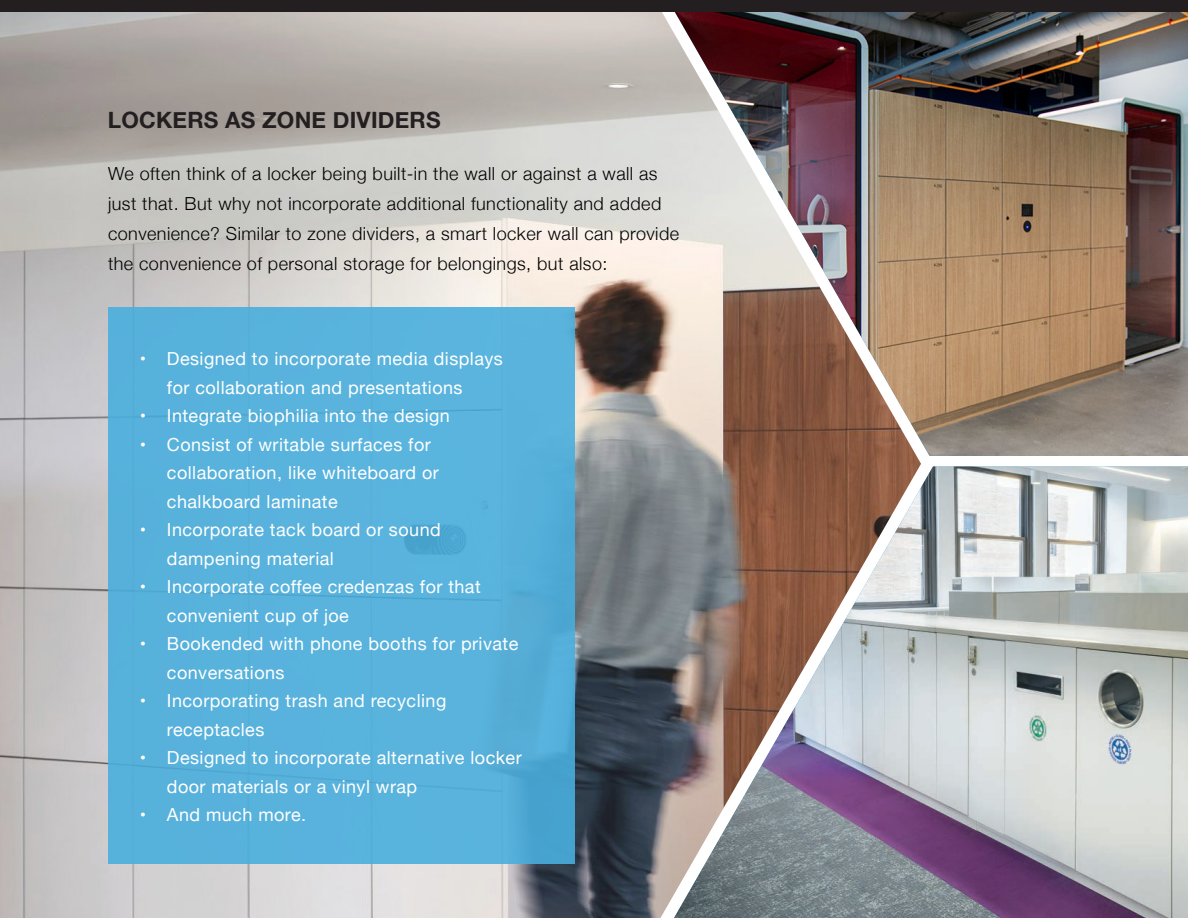
<style>
.page{position:relative;width:1188px;height:918px;background:#fff}
.page>*{position:absolute;margin:0;border:0;box-sizing:border-box;transform-origin:0 0}
.Body_Copy{font:700 22.5px "Helvetica Neue";letter-spacing:.01em;color:#231f20}
.t1{font:18px/28.5px "Helvetica Neue";letter-spacing:.025em;color:#fff}
.Body_Copy-2{font:300 18px/30px "Helvetica Neue";letter-spacing:.025em;color:#000}
</style>
<div class="page">
<img style="left:921px;top:12px;width:267px;height:444px">
<img style="left:0;top:12px;width:921px;height:906px">
<div style="left:0;top:0;width:1188px;height:12px;background:#231f20"></div>
<div style="left:108px;top:307px;width:467px;height:557px;background:#58b2dc"></div>
<img style="left:674px;top:466px;width:514px;height:452px">
<p class="Body_Copy" style="left:108px;top:102px;width:334px">LOCKERS AS ZONE DIVIDERS</p>
<p class="Body_Copy-2" style="left:108px;top:157px;width:573px">We often think of a locker being built-in the wall or against a wall as just that. But why not incorporate additional functionality and added convenience? Similar to zone dividers, a smart locker wall can provide the convenience of personal storage for belongings, but also:</p>
<p class="t1" style="left:167px;top:346px;width:338px;text-indent:-27px">• Designed to incorporate media displays for collaboration and presentations</p>
<p class="t1" style="left:140px;top:403px;width:312px">• Integrate biophilia into the design</p>
<p class="t1" style="left:167px;top:431px;width:274px;text-indent:-27px">• Consist of writable surfaces for collaboration, like whiteboard or chalkboard laminate</p>
<p class="t1" style="left:167px;top:517px;width:275px;text-indent:-27px">• Incorporate tack board or sound dampening material</p>
<p class="t1" style="left:167px;top:574px;width:315px;text-indent:-27px">• Incorporate coffee credenzas for that convenient cup of joe</p>
<p class="t1" style="left:167px;top:631px;width:353px;text-indent:-27px">• Bookended with phone booths for private conversations</p>
<p class="t1" style="left:167px;top:688px;width:281px;text-indent:-27px">• Incorporating trash and recycling receptacles</p>
<p class="t1" style="left:167px;top:745px;width:356px;text-indent:-27px">• Designed to incorporate alternative locker door materials or a vinyl wrap</p>
<p class="t1" style="left:140px;top:802px;width:168px">• And much more.</p>
</div>
